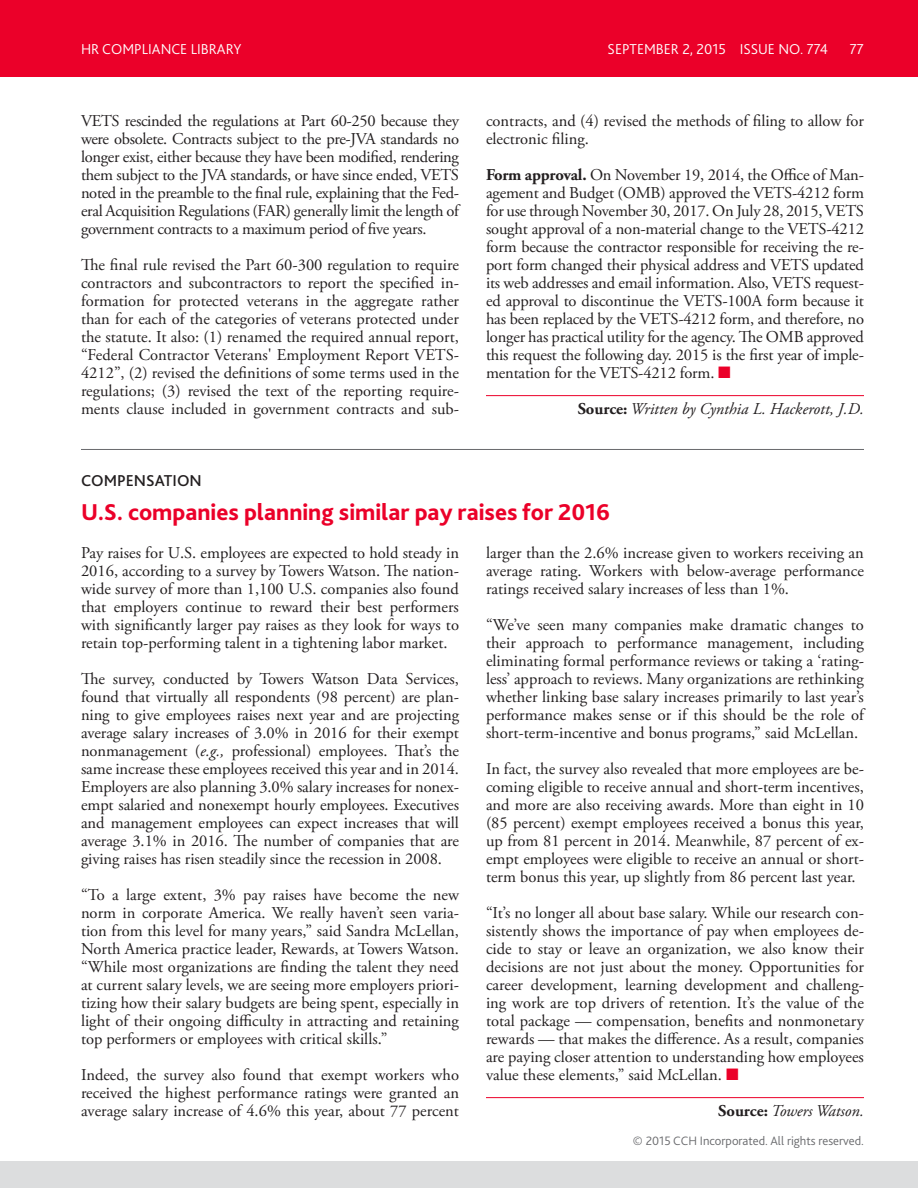
<style>
.page{position:relative;width:918px;height:1188px;background:#fff}
.page>*{position:absolute;margin:0;border:0;box-sizing:border-box;transform-origin:0 0}
.H1_A{font:800 24px "Bliss 2";color:#eb0029}
.Body_A{font:16.5px/18px "Adobe Garamond Pro";color:#231f20;text-align:justify}
.Cite_A{font:italic 16.5px "Adobe Garamond Pro";color:#231f20}
.Kicker_A_i{font:500 16.5px "Bliss 2";color:#231f20}
.t1{font:300 15px "Bliss 2";color:#fff}
.t2{font:300 12.75px "Bliss 2";color:#696a6d}
.s1{font-weight:700}
.s2{color:#eb0029}
.s3{font-weight:700;font-style:normal}
.s4{font-style:italic}
</style>
<div class="page">
<div style="left:0;top:0;width:918px;height:76px;background:#eb0029"></div>
<div style="left:0;top:1162px;width:918px;height:26px;background:#dcddde"></div>
<hr style="left:486px;top:395px;width:378px;height:1px;background:#eb0029">
<hr style="left:81px;top:449px;width:783px;height:1px;background:#696a6d">
<hr style="left:486px;top:1097px;width:378px;height:1px;background:#eb0029">
<p class="t1" style="left:81px;top:40px;width:162px">HR COMPLIANCE LIBRARY</p>
<p class="t1" style="left:608px;top:40px;width:222px">SEPTEMBER 2, 2015 ISSUE NO. 774</p>
<p class="t1" style="left:850px;top:40px;width:16px">77</p>
<p class="Body_A" style="left:81px;top:112px;width:380px">VETS rescinded the regulations at Part 60-250 because they were obsolete. Contracts subject to the pre-JVA standards no longer exist, either because they have been modified, rendering them subject to the JVA standards, or have since ended, VETS noted in the preamble to the final rule, explaining that the Fed&shy;eral Acquisition Regulations (FAR) generally limit the length of government contracts to a maximum period of five years.</p>
<p class="Body_A" style="left:81px;top:256px;width:380px">The final rule revised the Part 60-300 regulation to require contractors and subcontractors to report the specified in&shy;formation for protected veterans in the aggregate rather than for each of the categories of veterans protected under the statute. It also: (1) renamed the required annual report, “Federal Contractor Veterans' Employment Report VETS-4212”, (2) revised the definitions of some terms used in the regulations; (3) revised the text of the reporting require&shy;ments clause included in government contracts and sub-</p>
<p class="Body_A" style="left:486px;top:112px;width:380px">contracts, and (4) revised the methods of filing to allow for electronic filing.</p>
<p class="Body_A" style="left:486px;top:166px;width:380px"><span class="s1">Form approval.</span> On November 19, 2014, the Office of Man&shy;agement and Budget (OMB) approved the VETS-4212 form for use through November 30, 2017. On July 28, 2015, VETS sought approval of a non-material change to the VETS-4212 form because the contractor responsible for receiving the re&shy;port form changed their physical address and VETS updated its web addresses and email information. Also, VETS request&shy;ed approval to discontinue the VETS-100A form because it has been replaced by the VETS-4212 form, and therefore, no longer has practical utility for the agency. The OMB approved this request the following day. 2015 is the first year of imple&shy;mentation for the VETS-4212 form. <span class="s2">■</span></p>
<p class="Cite_A" style="left:578px;top:399px;width:288px"><span class="s3">Source:</span> Written by Cynthia L. Hackerott, J.D.</p>
<p class="Kicker_A_i" style="left:81px;top:470px;width:122px">COMPENSATION</p>
<p class="H1_A" style="left:81px;top:497px;width:531px">U.S. companies planning similar pay raises for 2016</p>
<p class="Body_A" style="left:81px;top:544px;width:380px">Pay raises for U.S. employees are expected to hold steady in 2016, according to a survey by Towers Watson. The nation&shy;wide survey of more than 1,100 U.S. companies also found that employers continue to reward their best performers with significantly larger pay raises as they look for ways to retain top-performing talent in a tightening labor market.</p>
<p class="Body_A" style="left:81px;top:670px;width:380px">The survey, conducted by Towers Watson Data Services, found that virtually all respondents (98 percent) are plan&shy;ning to give employees raises next year and are projecting average salary increases of 3.0% in 2016 for their exempt nonmanagement (<span class="s4">e.g.,</span> professional) employees. That’s the same increase these employees received this year and in 2014.<br>Employers are also planning 3.0% salary increases for nonex&shy;empt salaried and nonexempt hourly employees. Executives and management employees can expect increases that will average 3.1% in 2016. The number of companies that are giving raises has risen steadily since the recession in 2008.</p>
<p class="Body_A" style="left:81px;top:886px;width:380px">“To a large extent, 3% pay raises have become the new norm in corporate America. We really haven’t seen varia&shy;tion from this level for many years,” said Sandra McLellan, North America practice leader, Rewards, at Towers Watson. “While most organizations are finding the talent they need at current salary levels, we are seeing more employers priori&shy;tizing how their salary budgets are being spent, especially in light of their ongoing difficulty in attracting and retaining top performers or employees with critical skills.”</p>
<p class="Body_A" style="left:81px;top:1066px;width:380px">Indeed, the survey also found that exempt workers who received the highest performance ratings were granted an average salary increase of 4.6% this year, about 77 percent</p>
<p class="Body_A" style="left:486px;top:544px;width:380px">larger than the 2.6% increase given to workers receiving an average rating. Workers with below-average performance ratings received salary increases of less than 1%.</p>
<p class="Body_A" style="left:486px;top:616px;width:380px">“We’ve seen many companies make dramatic changes to their approach to performance management, including eliminating formal performance reviews or taking a ‘rating&shy;less’ approach to reviews. Many organizations are rethinking whether linking base salary increases primarily to last year’s performance makes sense or if this should be the role of short-term-incentive and bonus programs,” said McLellan.</p>
<p class="Body_A" style="left:486px;top:760px;width:380px">In fact, the survey also revealed that more employees are be&shy;coming eligible to receive annual and short-term incentives, and more are also receiving awards. More than eight in 10 (85 percent) exempt employees received a bonus this year, up from 81 percent in 2014. Meanwhile, 87 percent of ex&shy;empt employees were eligible to receive an annual or short&shy;term bonus this year, up slightly from 86 percent last year.</p>
<p class="Body_A" style="left:486px;top:904px;width:380px">“It’s no longer all about base salary. While our research con&shy;sistently shows the importance of pay when employees de&shy;cide to stay or leave an organization, we also know their decisions are not just about the money. Opportunities for career development, learning development and challeng&shy;ing work are top drivers of retention. It’s the value of the total package — compensation, benefits and nonmonetary rewards — that makes the difference. As a result, companies are paying closer attention to understanding how employees value these elements,” said McLellan. <span class="s2">■</span></p>
<p class="Cite_A" style="left:718px;top:1101px;width:147px"><span class="s3">Source:</span> Towers Watson.</p>
<p class="t2" style="left:633px;top:1133px;width:233px">© 2015 CCH Incorporated. All rights reserved.</p>
</div>
